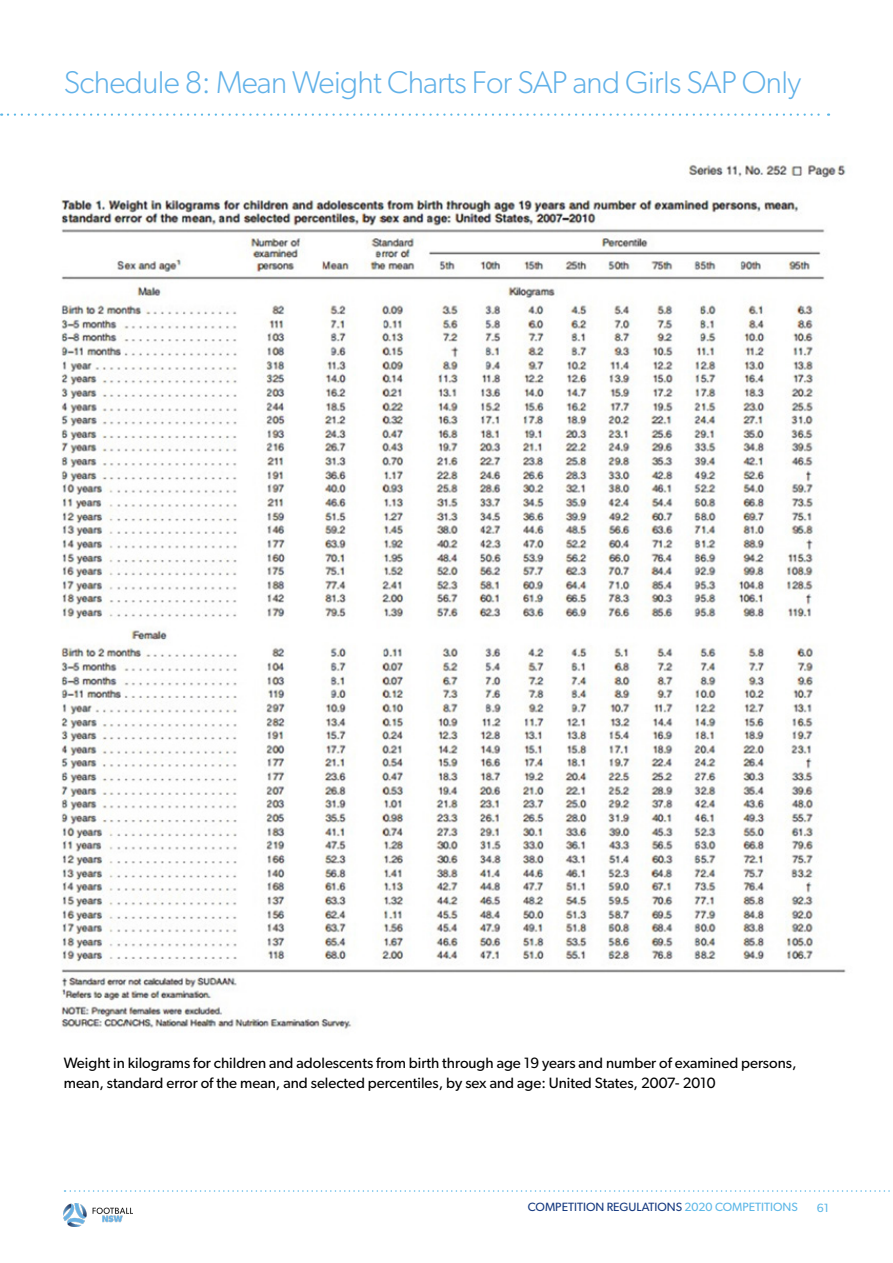
<style>
.page{position:relative;width:893px;height:1263px;background:#fff}
.page>*{position:absolute;margin:0;border:0;box-sizing:border-box;transform-origin:0 0}
.t1{font:300 31.5px "Gibson";letter-spacing:-.02em;color:#61b1e8}
.t2{font:15px/20.2px "Gibson";color:#000}
.t3{font:12px "Gibson";color:#15397f}
.t4{font:12px "Gibson";color:#5cb7e7}
.s1{color:#5cb7e7}
</style>
<div class="page">
<img style="left:64px;top:1204px;width:68px;height:23px">
<svg style="left:65px;top:1190px;width:825px;height:2px"></svg>
<svg style="left:8px;top:113px;width:821px;height:3px"></svg>
<img style="left:61px;top:165px;width:785px;height:864px">
<h1 class="t1" style="left:64px;top:63px;width:739px">Schedule 8: Mean Weight Charts For SAP and Girls SAP Only</h1>
<p class="t2" style="left:64px;top:1052px;width:734px">Weight in kilograms for children and adolescents from birth through age 19 years and number of examined persons, mean, standard error of the mean, and selected percentiles, by sex and age: United States, 2007- 2010</p>
<p class="t3" style="left:528px;top:1199px;width:272px">COMPETITION REGULATIONS <span class="s1">2020 COMPETITIONS</span></p>
<p class="t4" style="left:817px;top:1200px;width:14px">61</p>
</div>
